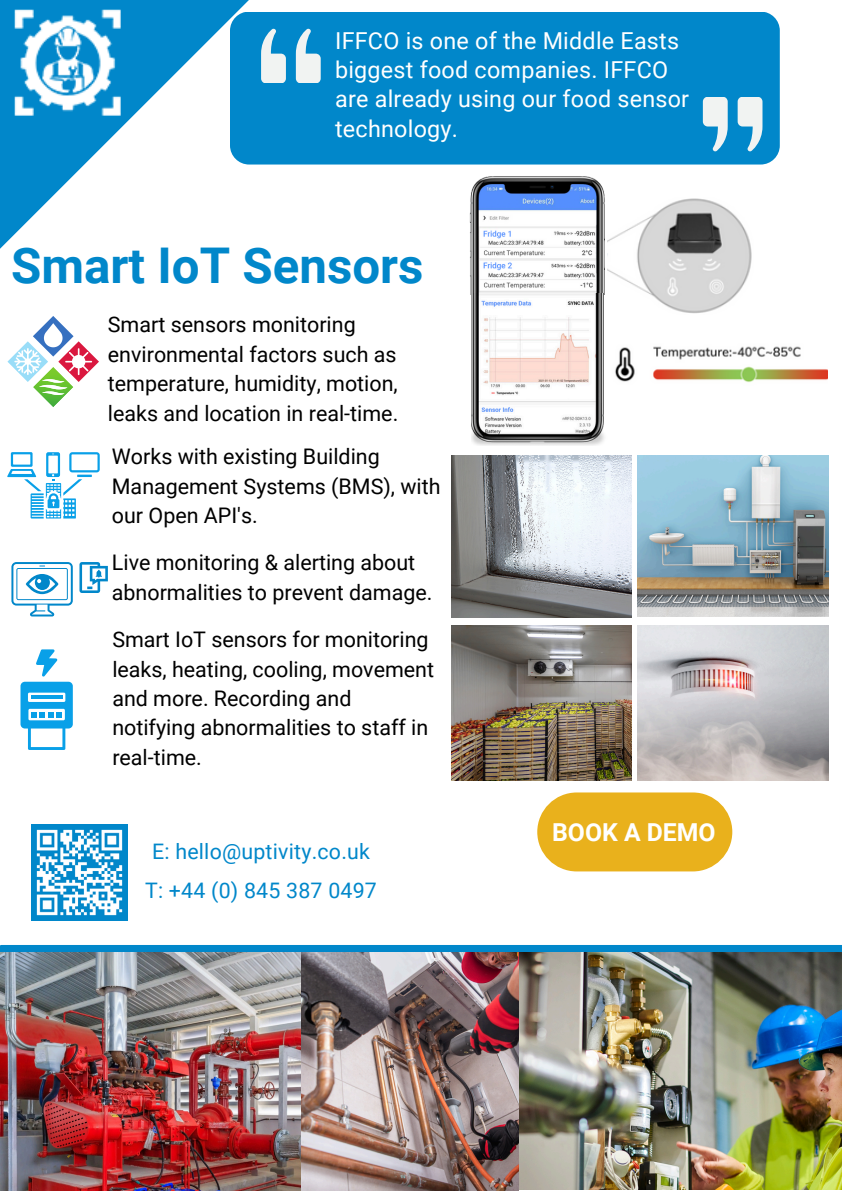
<style>
.page{position:relative;width:842px;height:1191px;background:#fff}
.page>*{position:absolute;margin:0;border:0;box-sizing:border-box;transform-origin:0 0}
.t1{font:700 49.2px "Roboto";color:#0187ca}
.t2{font:700 24.8px "Roboto";color:#fff}
.t3{font:23.4px/29.4px "Roboto";letter-spacing:.01em;color:#fff}
.t4{font:21.4px/29.4px "Roboto";color:#000}
.t5{font:21.4px "Roboto";letter-spacing:.01em;color:#0187ca}
</style>
<div class="page">
<img style="left:469px;top:176px;width:135px;height:119px">
<img style="left:471px;top:294px;width:134px;height:151px">
<img style="left:607px;top:198px;width:145px;height:116px">
<img style="left:615px;top:346px;width:212px;height:37px">
<img style="left:31px;top:825px;width:96px;height:96px">
<div style="left:230px;top:12px;width:549px;height:153px;background:#0187ca;border-radius:19px"></div>
<svg style="left:261px;top:29px;width:60px;height:54px"></svg>
<svg style="left:702px;top:97px;width:60px;height:54px"></svg>
<svg style="left:7px;top:317px;width:92px;height:90px"></svg>
<svg style="left:11px;top:562px;width:62px;height:54px"></svg>
<svg style="left:79px;top:562px;width:29px;height:31px"></svg>
<svg style="left:0;top:0;width:249px;height:317px"></svg>
<img style="left:452px;top:626px;width:180px;height:154px">
<div style="left:537px;top:792px;width:195px;height:79px;background:#e9b11c;border-radius:39px"></div>
<div style="left:1px;top:945px;width:841px;height:7px;background:#0187ca"></div>
<img style="left:519px;top:952px;width:323px;height:237px">
<img style="left:0;top:952px;width:301px;height:239px">
<img style="left:301px;top:952px;width:218px;height:239px">
<img style="left:0;top:0;width:140px;height:136px">
<svg style="left:7px;top:452px;width:93px;height:66px"></svg>
<svg style="left:20px;top:649px;width:53px;height:101px"></svg>
<img style="left:452px;top:455px;width:180px;height:162px">
<img style="left:637px;top:455px;width:191px;height:162px">
<img style="left:637px;top:626px;width:191px;height:154px">
<p class="t3" style="left:335px;top:26px;width:355px">IFFCO is one of the Middle Easts biggest food companies. IFFCO are already using our food sensor technology.</p>
<p class="t1" style="left:11px;top:237px;width:413px">Smart IoT Sensors</p>
<h3 class="t4" style="left:108px;top:310px;width:292px">Smart sensors monitoring environmental factors such as temperature, humidity, motion, leaks and location in real-time.</h3>
<p class="t4" style="left:112px;top:442px;width:330px">Works with existing Building<br>Management Systems (BMS), with our Open API's.</p>
<p class="t4" style="left:112px;top:548px;width:322px">Live monitoring &amp; alerting about abnormalities to prevent damage.</p>
<p class="t4" style="left:112px;top:625px;width:323px">Smart IoT sensors for monitoring leaks, heating, cooling, movement and more. Recording and notifying abnormalities to staff in real-time.</p>
<p class="t5" style="left:152px;top:839px;width:219px">E: hello@uptivity.co.uk</p>
<p class="t5" style="left:145px;top:878px;width:233px">T: +44 (0) 845 387 0497</p>
<p class="t2" style="left:552px;top:818px;width:165px">BOOK A DEMO</p>
</div>
